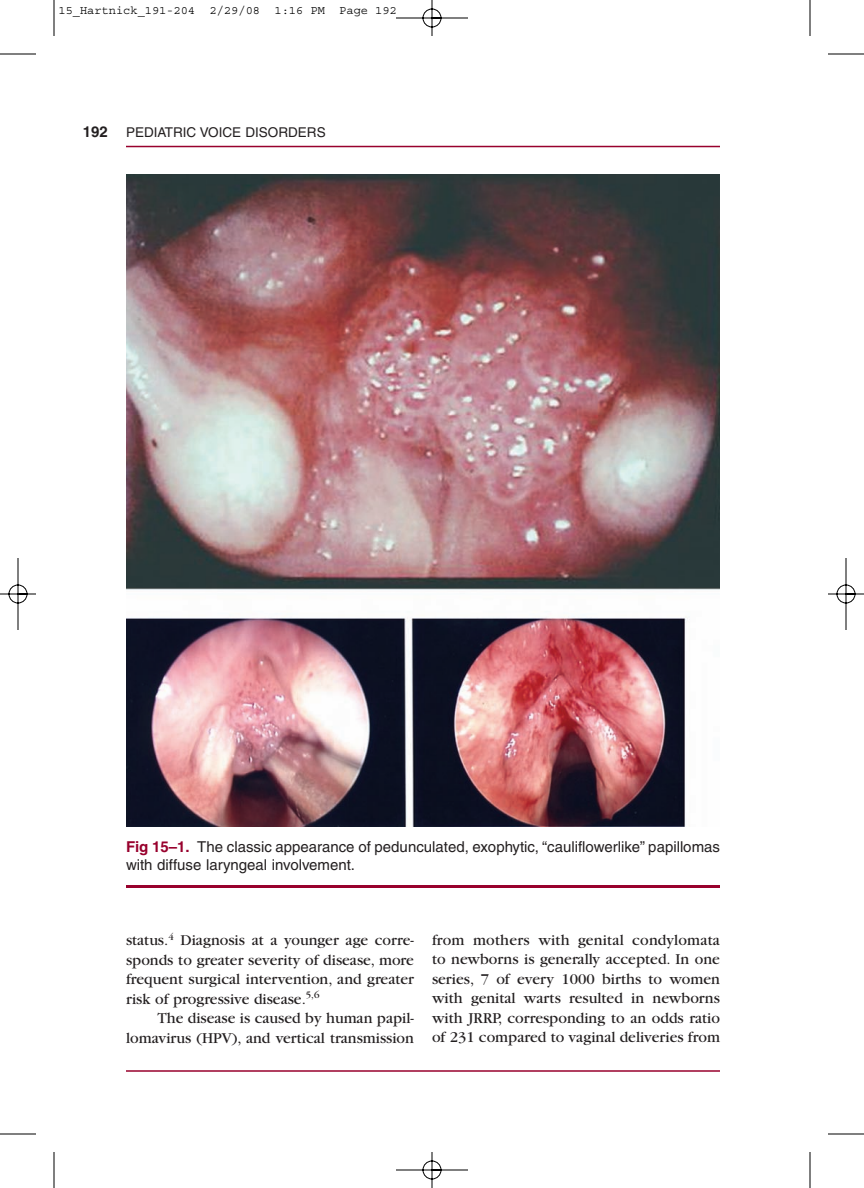
<style>
.page{position:relative;width:864px;height:1188px;background:#fff}
.page>*{position:absolute;margin:0;border:0;box-sizing:border-box;transform-origin:0 0}
.t1{font:15.75px/19.5px "Garamond";color:#231f20;text-align:justify}
.t2{font:15px/18px "Helvetica";color:#231f20}
.t3{font:13.5px "Helvetica";color:#231f20}
.t4{font:12px "Courier";color:#000}
.s1{font-weight:700;font-size:15px}
.s2{font-weight:700;color:#98012d}
</style>
<div class="page">
<img style="left:0;top:0;width:864px;height:1188px">
<p class="t4" style="left:58px;top:6px;width:340px">15_Hartnick_191-204 2/29/08 1:16 PM Page 192</p>
<p class="t3" style="left:83px;top:127px;width:244px"><span class="s1">192</span> PEDIATRIC VOICE DISORDERS</p>
<p class="t2" style="left:126px;top:839px;width:596px"><span class="s2">Fig 15–1.</span> The classic appearance of pedunculated, exophytic, “cauliflowerlike” papillomas with diffuse laryngeal involvement.</p>
<p class="t1" style="left:126px;top:932px;width:290px">status.<sup>4</sup> Diagnosis at a younger age corre&shy;sponds to greater severity of disease, more frequent surgical intervention, and greater risk of progressive disease.<sup>5,6</sup></p>
<p class="t1" style="left:126px;top:1010px;width:290px;text-align:right">The disease is caused by human papil&shy;lomavirus (HPV), and vertical transmission</p>
<p class="t1" style="left:432px;top:932px;width:290px">from mothers with genital condylomata to newborns is generally accepted. In one series, 7 of every 1000 births to women with genital warts resulted in newborns with JRRP, corresponding to an odds ratio of 231 compared to vaginal deliveries from</p>
</div>
